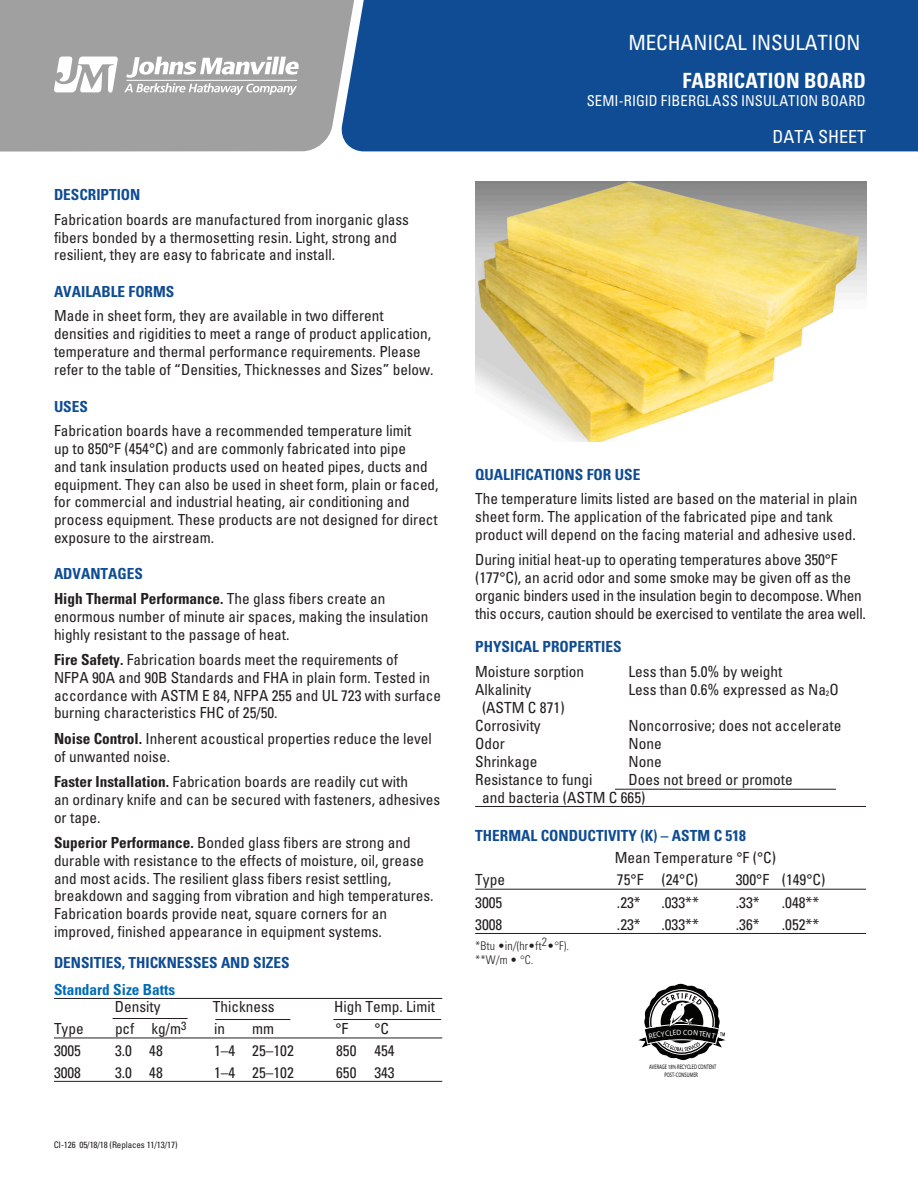
<style>
.page{position:relative;width:918px;height:1188px;background:#fff}
.page>*{position:absolute;margin:0;border:0;box-sizing:border-box;transform-origin:0 0}
.t1{font:condensed 21px "Univers LT Std";letter-spacing:-.005em;color:#fff}
.t2{font:700 condensed 21px "Univers LT Std";color:#fff}
.t3{font:condensed 18px "Univers LT Std";letter-spacing:-.005em;color:#fff}
.Blue_heads{font:condensed 15.3px/17.9px "Univers LT Std";color:#231f20}
.Blue_heads-2{font:700 condensed 15.3px "Univers LT Std";color:#0f4c93}
.Blue_heads-3{font:700 condensed 15.3px "Univers LT Std";color:#006bb6}
.NEW_SUB_STYLE{font:700 condensed 15.3px "Univers LT Std";color:#0f4c93}
.t4{font:condensed 15px "Univers LT Std";letter-spacing:.005em;color:#fff}
.t5{font:300 condensed 11.85px "Univers LT Std";color:#231f20}
.t6{font:condensed 9px "Univers LT Std";letter-spacing:-.01em;color:#231f20}
.t7{font:600 6.45px/7.5px "Open Sans";letter-spacing:.01em;color:#040503;text-align:center;scale:.69 1}
.s1{font-weight:700}
.s2{font-size:7.65px}
</style>
<div class="page">
<hr style="left:54px;top:998px;width:388px;height:1px;background:#231f20">
<hr style="left:54px;top:1038px;width:388px;height:1px;background:#231f20">
<hr style="left:54px;top:1081px;width:388px;height:1px;background:#231f20">
<img style="left:475px;top:181px;width:391px;height:260px">
<hr style="left:475px;top:806px;width:391px;height:1px;background:#231f20">
<hr style="left:475px;top:889px;width:391px;height:1px;background:#231f20">
<hr style="left:475px;top:933px;width:391px;height:1px;background:#231f20">
<hr style="left:615px;top:789px;width:221px;height:1px;background:#231f20">
<hr style="left:113px;top:1018px;width:75px;height:1px;background:#231f20">
<hr style="left:215px;top:1019px;width:75px;height:1px;background:#231f20">
<hr style="left:333px;top:1019px;width:108px;height:1px;background:#231f20">
<div style="left:357px;top:0;width:561px;height:151px;background:#0f4c93"></div>
<div style="left:0;top:0;width:357px;height:152px;background:#a0a0a0"></div>
<svg style="left:54px;top:57px;width:64px;height:36px"></svg>
<svg style="left:124px;top:57px;width:175px;height:38px"></svg>
<hr style="left:127px;top:80px;width:170px;height:1px;background:#fff">
<svg style="left:638px;top:983px;width:88px;height:78px"></svg>
<p class="NEW_SUB_STYLE" style="left:54px;top:185px;width:88px">DESCRIPTION</p>
<p class="Blue_heads" style="left:54px;top:210px;width:357px">Fabrication boards are manufactured from inorganic glass fibers bonded by a thermosetting resin. Light, strong and resilient, they are easy to fabricate and install.</p>
<p class="Blue_heads-2" style="left:54px;top:282px;width:122px">AVAILABLE FORMS</p>
<p class="Blue_heads" style="left:54px;top:307px;width:381px">Made in sheet form, they are available in two different densities and rigidities to meet a range of product application, temperature and thermal performance requirements. Please refer to the table of “Densities, Thicknesses and Sizes” below.</p>
<p class="NEW_SUB_STYLE" style="left:54px;top:397px;width:35px">USES</p>
<p class="Blue_heads" style="left:54px;top:422px;width:386px">Fabrication boards have a recommended temperature limit<br>up to 850°F (454°C) and are commonly fabricated into pipe<br>and tank insulation products used on heated pipes, ducts and equipment. They can also be used in sheet form, plain or faced, for commercial and industrial heating, air conditioning and process equipment. These products are not designed for direct exposure to the airstream.</p>
<p class="Blue_heads-2" style="left:54px;top:564px;width:90px">ADVANTAGES</p>
<p class="Blue_heads" style="left:54px;top:589px;width:376px"><span class="s1">High Thermal Performance.</span> The glass fibers create an enormous number of minute air spaces, making the insulation highly resistant to the passage of heat.</p>
<p class="Blue_heads" style="left:54px;top:650px;width:389px"><span class="s1">Fire Safety.</span> Fabrication boards meet the requirements of<br>NFPA 90A and 90B Standards and FHA in plain form. Tested in accordance with ASTM E 84, NFPA 255 and UL 723 with surface burning characteristics FHC of 25/50.</p>
<p class="Blue_heads" style="left:54px;top:729px;width:379px"><span class="s1">Noise Control.</span> Inherent acoustical properties reduce the level of unwanted noise.</p>
<p class="Blue_heads" style="left:54px;top:772px;width:388px"><span class="s1">Faster Installation.</span> Fabrication boards are readily cut with<br>an ordinary knife and can be secured with fasteners, adhesives or tape.</p>
<p class="Blue_heads" style="left:54px;top:833px;width:381px"><span class="s1">Superior Performance.</span> Bonded glass fibers are strong and durable with resistance to the effects of moisture, oil, grease and most acids. The resilient glass fibers resist settling, breakdown and sagging from vibration and high temperatures.<br>Fabrication boards provide neat, square corners for an improved, finished appearance in equipment systems.</p>
<p class="Blue_heads-2" style="left:54px;top:954px;width:237px">DENSITIES, THICKNESSES AND SIZES</p>
<p class="Blue_heads-3" style="left:54px;top:980px;width:123px">Standard Size Batts</p>
<p class="Blue_heads" style="left:115px;top:998px;width:47px">Density</p>
<p class="Blue_heads" style="left:213px;top:998px;width:63px">Thickness</p>
<p class="Blue_heads" style="left:334px;top:998px;width:102px">High Temp. Limit</p>
<p class="Blue_heads" style="left:54px;top:1020px;width:31px">Type</p>
<p class="Blue_heads" style="left:115px;top:1020px;width:73px">pcf kg/m<sup>3</sup></p>
<p class="Blue_heads" style="left:214px;top:1020px;width:13px">in</p>
<p class="Blue_heads" style="left:252px;top:1020px;width:24px">mm</p>
<p class="Blue_heads" style="left:335px;top:1020px;width:14px">°F</p>
<p class="Blue_heads" style="left:374px;top:1020px;width:16px">°C</p>
<p class="Blue_heads" style="left:54px;top:1041px;width:29px">3005</p>
<p class="Blue_heads" style="left:115px;top:1041px;width:49px">3.0 48</p>
<p class="Blue_heads" style="left:214px;top:1041px;width:81px">1–4 25–102</p>
<p class="Blue_heads" style="left:336px;top:1041px;width:60px">850 454</p>
<p class="Blue_heads" style="left:54px;top:1063px;width:29px">3008</p>
<p class="Blue_heads" style="left:115px;top:1063px;width:49px">3.0 48</p>
<p class="Blue_heads" style="left:214px;top:1063px;width:81px">1–4 25–102</p>
<p class="Blue_heads" style="left:336px;top:1063px;width:60px">650 343</p>
<p class="t6" style="left:54px;top:1139px;width:125px">CI-126 05/18/18 (Replaces 11/13/17)</p>
<p class="t1" style="left:628px;top:30px;width:234px">MECHANICAL INSULATION</p>
<p class="t2" style="left:682px;top:68px;width:185px">FABRICATION BOARD</p>
<p class="t4" style="left:587px;top:91px;width:281px">SEMI-RIGID FIBERGLASS INSULATION BOARD</p>
<p class="t3" style="left:773px;top:125px;width:95px">DATA SHEET</p>
<p class="Blue_heads-2" style="left:475px;top:465px;width:167px">QUALIFICATIONS FOR USE</p>
<p class="Blue_heads" style="left:475px;top:489px;width:384px">The temperature limits listed are based on the material in plain sheet form. The application of the fabricated pipe and tank product will depend on the facing material and adhesive used.</p>
<p class="Blue_heads" style="left:475px;top:551px;width:392px">During initial heat-up to operating temperatures above 350°F (177°C), an acrid odor and some smoke may be given off as the organic binders used in the insulation begin to decompose. When this occurs, caution should be exercised to ventilate the area well.</p>
<p class="Blue_heads-2" style="left:475px;top:637px;width:148px">PHYSICAL PROPERTIES</p>
<p class="Blue_heads" style="left:475px;top:663px;width:110px">Moisture sorption</p>
<p class="Blue_heads" style="left:628px;top:663px;width:156px">Less than 5.0% by weight</p>
<p class="Blue_heads" style="left:475px;top:681px;width:58px">Alkalinity</p>
<p class="Blue_heads" style="left:628px;top:681px;width:212px">Less than 0.6% expressed as Na<span class="s2">2</span>O</p>
<p class="Blue_heads" style="left:482px;top:699px;width:84px">(ASTM C 871)</p>
<p class="Blue_heads" style="left:475px;top:717px;width:67px">Corrosivity</p>
<p class="Blue_heads" style="left:628px;top:717px;width:214px">Noncorrosive; does not accelerate</p>
<p class="Blue_heads" style="left:475px;top:734px;width:31px">Odor</p>
<p class="Blue_heads" style="left:628px;top:734px;width:35px">None</p>
<p class="Blue_heads" style="left:475px;top:752px;width:64px">Shrinkage</p>
<p class="Blue_heads" style="left:628px;top:752px;width:35px">None</p>
<p class="Blue_heads" style="left:475px;top:770px;width:119px">Resistance to fungi</p>
<p class="Blue_heads" style="left:628px;top:770px;width:166px">Does not breed or promote</p>
<p class="Blue_heads" style="left:482px;top:788px;width:165px">and bacteria (ASTM C 665)</p>
<p class="Blue_heads-2" style="left:475px;top:827px;width:272px">THERMAL CONDUCTIVITY (K) – ASTM C 518</p>
<p class="Blue_heads" style="left:615px;top:849px;width:163px">Mean Temperature °F (°C)</p>
<p class="Blue_heads" style="left:475px;top:871px;width:31px">Type</p>
<p class="Blue_heads" style="left:617px;top:871px;width:83px">75°F (24°C)</p>
<p class="Blue_heads" style="left:736px;top:871px;width:91px">300°F (149°C)</p>
<p class="Blue_heads" style="left:475px;top:893px;width:29px">3005</p>
<p class="Blue_heads" style="left:617px;top:893px;width:25px">.23*</p>
<p class="Blue_heads" style="left:661px;top:893px;width:39px">.033**</p>
<p class="Blue_heads" style="left:736px;top:893px;width:25px">.33*</p>
<p class="Blue_heads" style="left:782px;top:893px;width:39px">.048**</p>
<p class="Blue_heads" style="left:475px;top:915px;width:29px">3008</p>
<p class="Blue_heads" style="left:617px;top:915px;width:25px">.23*</p>
<p class="Blue_heads" style="left:661px;top:915px;width:39px">.033**</p>
<p class="Blue_heads" style="left:736px;top:915px;width:25px">.36*</p>
<p class="Blue_heads" style="left:782px;top:915px;width:39px">.052**</p>
<p class="t5" style="left:475px;top:939px;width:95px">*Btu •in/(hr•ft2•°F).</p>
<p class="t5" style="left:475px;top:952px;width:60px">**W/m • °C.</p>
<p class="t7" style="left:649px;top:1063px;width:99px">AVERAGE 18% RECYCLED CONTENT<br>POST-CONSUMER</p>
</div>
